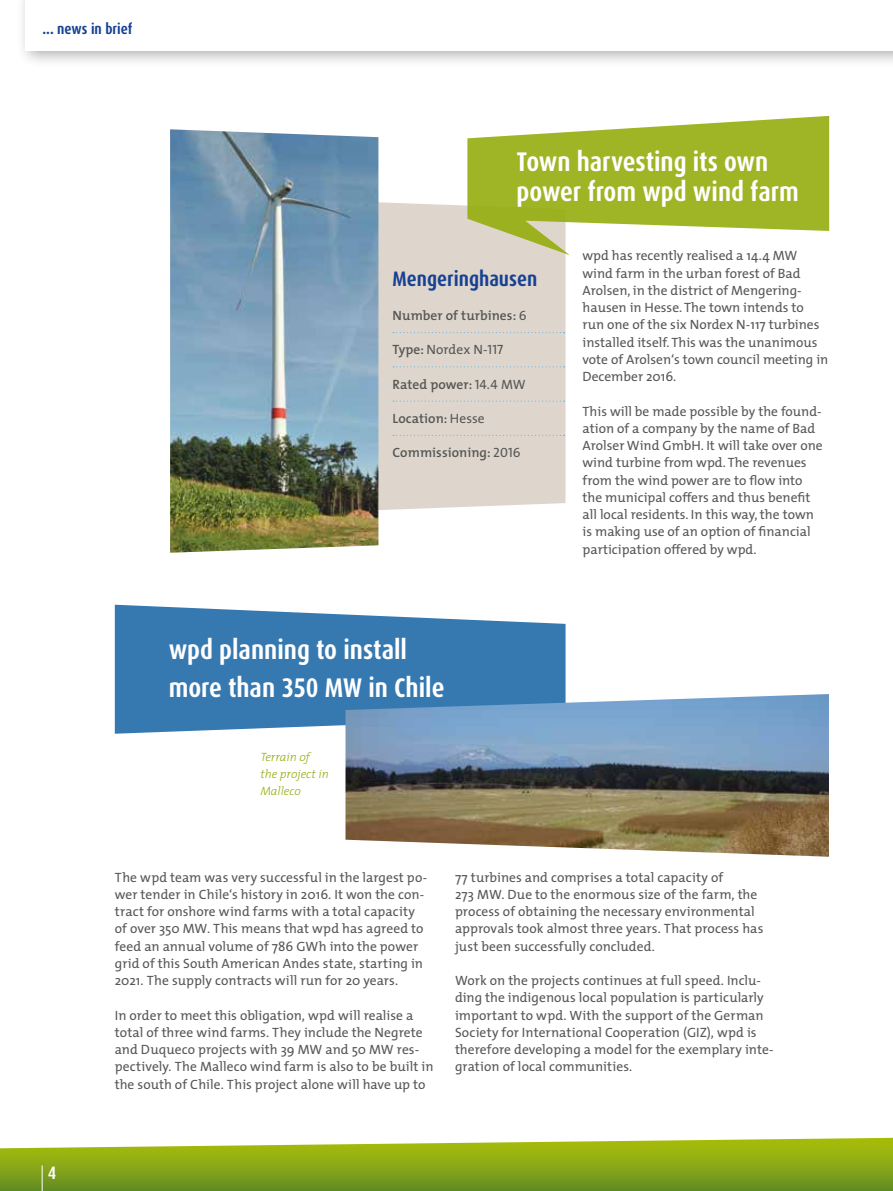
<style>
.page{position:relative;width:893px;height:1191px;background:#fff}
.page>*{position:absolute;margin:0;border:0;box-sizing:border-box;transform-origin:0 0}
.t1{font:700 condensed 27px/38.5px "Dax OT";color:#fff}
.t2{font:700 condensed 21px "Dax OT";color:#164194}
.t3{font:700 condensed 18px "Dax OT";color:#fff}
.t4{font:700 condensed 15px "Dax OT";color:#164194}
.t5{font:13.5px/17.2px "The Mix";color:#575756}
.t6{font:600 13.5px "The Mix";letter-spacing:.005em;color:#575756}
.t7{font:italic 300 12px/17.2px "The Mix";color:#95ad0d}
.s1{font-family:"The Mix Caps";font-weight:400}
.s2{font-weight:600}
.s3{font-family:"The Mix Caps"}
.s4{font-weight:400}
</style>
<div class="page">
<div style="left:378px;top:202px;width:188px;height:308px;background:#ded6cc"></div>
<svg style="left:0;top:1137px;width:893px;height:54px;background:#93af31"></svg>
<svg style="left:42px;top:1165px;width:1px;height:26px"></svg>
<div style="left:15px;top:0;width:878px;height:69px;background:#000;opacity:.4"></div>
<div style="left:26px;top:0;width:867px;height:51px;background:#fff"></div>
<svg style="left:115px;top:604px;width:451px;height:129px;background:#4c87b8"></svg>
<svg style="left:393px;top:332px;width:172px;height:1px"></svg>
<svg style="left:393px;top:366px;width:172px;height:1px"></svg>
<svg style="left:393px;top:400px;width:172px;height:2px"></svg>
<svg style="left:393px;top:435px;width:172px;height:1px"></svg>
<img style="left:170px;top:129px;width:208px;height:424px">
<svg style="left:467px;top:116px;width:362px;height:139px;fill:#9fb525"></svg>
<img style="left:345px;top:694px;width:484px;height:162px">
<p class="t4" style="left:43px;top:19px;width:91px">... news in brief</p>
<h1 class="t1" style="left:517px;top:147px;width:284px;line-height:30px">Town harvesting its own power from wpd wind farm</h1>
<h2 class="t2" style="left:393px;top:265px;width:146px">Mengeringhausen</h2>
<p class="t6" style="left:393px;top:304px;width:135px">Number of turbines: <span class="s1">6</span></p>
<p class="t5" style="left:393px;top:341px;width:112px"><span class="s2">Type:</span> Nordex N-<span class="s3">117</span></p>
<p class="t6" style="left:393px;top:373px;width:135px">Rated power: <span class="s1">14.4</span> <span class="s4">MW</span></p>
<p class="t6" style="left:393px;top:407px;width:94px">Location: <span class="s4">Hesse</span></p>
<p class="t6" style="left:393px;top:441px;width:129px">Commissioning: <span class="s1">2016</span></p>
<h1 class="t1" style="left:169px;top:630px;width:277px">wpd planning to install more than 350 MW in Chile</h1>
<p class="t7" style="left:260px;top:747px;width:70px">Terrain of the project in<br>Malleco</p>
<p class="t5" style="left:583px;top:247px;width:247px">wpd has recently realised a 14.4 MW wind farm in the urban forest of Bad Arolsen, in the district of Mengering&shy;hausen in Hesse. The town intends to run one of the six Nordex N-117 turbines installed itself. This was the unanimous vote of Arolsen‘s town council meeting in December 2016.</p>
<p class="t5" style="left:583px;top:402px;width:242px">This will be made possible by the found&shy;ation of a company by the name of Bad Arolser Wind GmbH. It will take over one wind turbine from wpd. The revenues from the wind power are to flow into the municipal coffers and thus benefit all local residents. In this way, the town is making use of an option of financial participation offered by wpd.</p>
<h3 class="t3" style="left:48px;top:1160px;width:10px">4</h3>
<p class="t5" style="left:115px;top:868px;width:314px">The wpd team was very successful in the largest po&shy;wer tender in Chile‘s history in 2016. It won the con&shy;tract for onshore wind farms with a total capacity of over 350 MW. This means that wpd has agreed to feed an annual volume of 786 GWh into the power grid of this South American Andes state, starting in 2021. The supply contracts will run for 20 years.</p>
<p class="t5" style="left:115px;top:1006px;width:320px">In order to meet this obligation, wpd will realise a total of three wind farms. They include the Negrete and Duqueco projects with 39 MW and 50 MW res&shy;pectively. The Malleco wind farm is also to be built in the south of Chile. This project alone will have up to</p>
<p class="t5" style="left:455px;top:868px;width:310px">77 turbines and comprises a total capacity of<br>273 MW. Due to the enormous size of the farm, the process of obtaining the necessary environmental approvals took almost three years. That process has just been successfully concluded.</p>
<p class="t5" style="left:455px;top:971px;width:320px">Work on the projects continues at full speed. Inclu&shy;ding the indigenous local population is particularly important to wpd. With the support of the German Society for International Cooperation (GIZ), wpd is therefore developing a model for the exemplary inte&shy;gration of local communities.</p>
</div>
